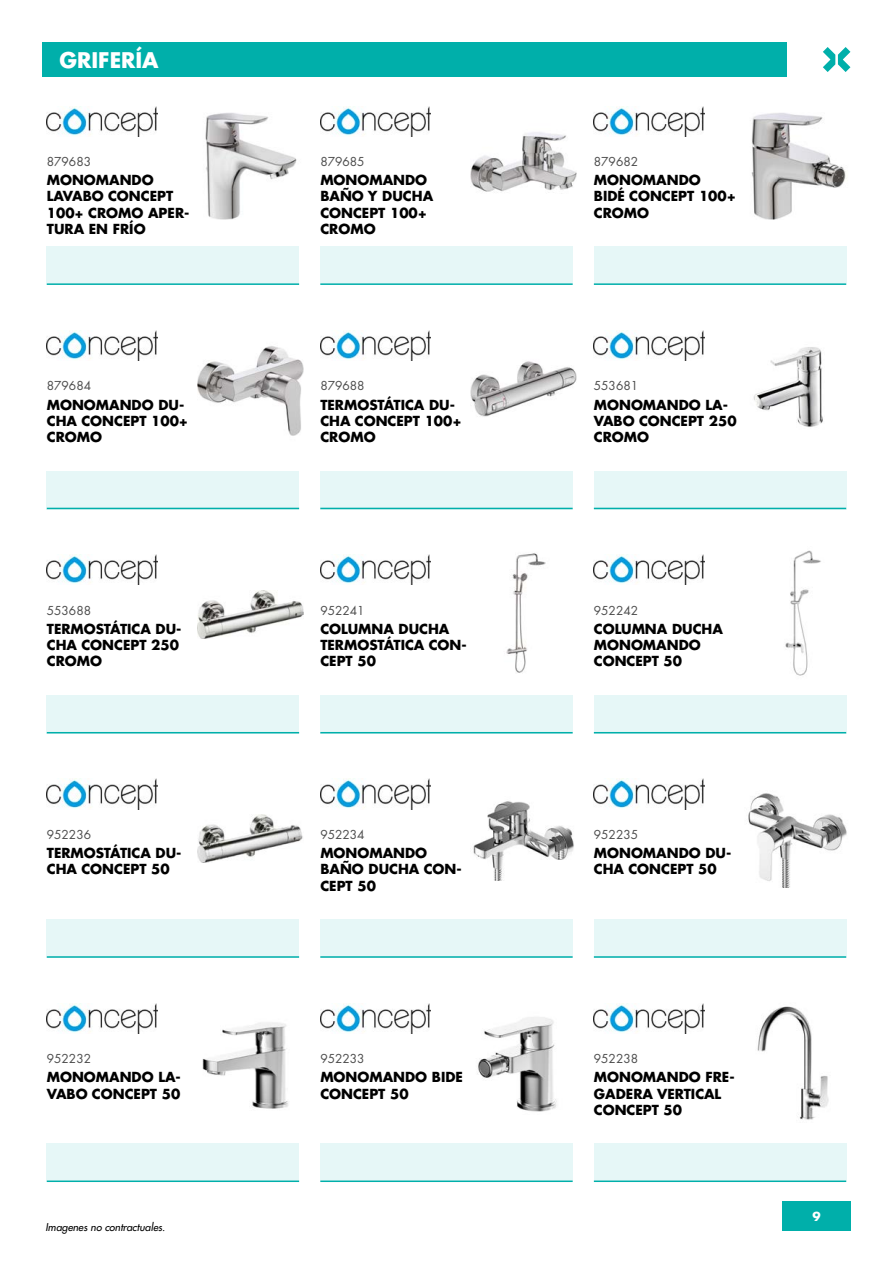
<style>
.page{position:relative;width:893px;height:1263px;background:#fff}
.page>*{position:absolute;margin:0;border:0;box-sizing:border-box;transform-origin:0 0}
.t1{font:700 21px "Futura LT Pro";color:#fff}
.t2{font:700 13.5px/16.2px "Futura LT Pro";color:#000}
.t3{font:12px "Futura LT Pro";color:#4d4d4d}
.t4{font:700 12px "Futura LT Pro";color:#fff}
.t5{font:italic 500 10.5px "Futura LT Pro";color:#000}
</style>
<div class="page">
<div style="left:782px;top:1201px;width:68px;height:30px;background:#00afaa"></div>
<svg style="left:823px;top:47px;width:27px;height:25px"></svg>
<div style="left:43px;top:43px;width:744px;height:34px;background:#00afaa"></div>
<div style="left:47px;top:247px;width:252px;height:38px;background:#e6f7f7"></div>
<img style="left:47px;top:106px;width:110px;height:30px">
<img style="left:205px;top:113px;width:92px;height:106px">
<hr style="left:47px;top:283px;width:252px;height:2px;background:#00afaa">
<div style="left:320px;top:247px;width:253px;height:38px;background:#e6f7f7"></div>
<img style="left:320px;top:106px;width:111px;height:30px">
<img style="left:471px;top:132px;width:106px;height:60px">
<hr style="left:320px;top:283px;width:253px;height:2px;background:#00afaa">
<div style="left:594px;top:247px;width:252px;height:38px;background:#e6f7f7"></div>
<img style="left:594px;top:106px;width:110px;height:30px">
<img style="left:751px;top:113px;width:96px;height:106px">
<hr style="left:594px;top:283px;width:252px;height:2px;background:#00afaa">
<div style="left:47px;top:471px;width:252px;height:38px;background:#e6f7f7"></div>
<img style="left:47px;top:330px;width:110px;height:31px">
<img style="left:197px;top:346px;width:106px;height:90px">
<hr style="left:47px;top:508px;width:252px;height:1px;background:#00afaa">
<div style="left:320px;top:471px;width:253px;height:38px;background:#e6f7f7"></div>
<img style="left:320px;top:330px;width:111px;height:31px">
<img style="left:471px;top:361px;width:106px;height:56px">
<hr style="left:320px;top:508px;width:253px;height:1px;background:#00afaa">
<div style="left:594px;top:471px;width:252px;height:38px;background:#e6f7f7"></div>
<img style="left:594px;top:330px;width:110px;height:31px">
<img style="left:753px;top:347px;width:70px;height:80px">
<hr style="left:594px;top:508px;width:252px;height:1px;background:#00afaa">
<div style="left:47px;top:695px;width:252px;height:38px;background:#e6f7f7"></div>
<img style="left:47px;top:555px;width:110px;height:30px">
<img style="left:197px;top:590px;width:106px;height:48px">
<hr style="left:47px;top:732px;width:252px;height:1px;background:#00afaa">
<div style="left:320px;top:695px;width:253px;height:38px;background:#e6f7f7"></div>
<img style="left:320px;top:555px;width:111px;height:30px">
<img style="left:506px;top:553px;width:40px;height:120px">
<hr style="left:320px;top:732px;width:253px;height:1px;background:#00afaa">
<div style="left:594px;top:695px;width:252px;height:38px;background:#e6f7f7"></div>
<img style="left:594px;top:555px;width:110px;height:30px">
<img style="left:785px;top:550px;width:36px;height:126px">
<hr style="left:594px;top:732px;width:252px;height:1px;background:#00afaa">
<div style="left:47px;top:919px;width:252px;height:39px;background:#e6f7f7"></div>
<img style="left:47px;top:779px;width:110px;height:30px">
<img style="left:197px;top:815px;width:106px;height:48px">
<hr style="left:47px;top:956px;width:252px;height:2px;background:#00afaa">
<div style="left:320px;top:919px;width:253px;height:39px;background:#e6f7f7"></div>
<img style="left:320px;top:779px;width:111px;height:30px">
<img style="left:473px;top:801px;width:101px;height:79px">
<hr style="left:320px;top:956px;width:253px;height:2px;background:#00afaa">
<div style="left:594px;top:919px;width:252px;height:39px;background:#e6f7f7"></div>
<img style="left:594px;top:779px;width:110px;height:30px">
<img style="left:748px;top:793px;width:99px;height:94px">
<hr style="left:594px;top:956px;width:252px;height:2px;background:#00afaa">
<div style="left:47px;top:1144px;width:252px;height:38px;background:#e6f7f7"></div>
<img style="left:47px;top:1003px;width:110px;height:30px">
<img style="left:202px;top:1022px;width:86px;height:87px">
<hr style="left:47px;top:1180px;width:252px;height:2px;background:#00afaa">
<div style="left:320px;top:1144px;width:253px;height:38px;background:#e6f7f7"></div>
<img style="left:320px;top:1003px;width:111px;height:30px">
<img style="left:477px;top:1017px;width:80px;height:95px">
<hr style="left:320px;top:1180px;width:253px;height:2px;background:#00afaa">
<div style="left:594px;top:1144px;width:252px;height:38px;background:#e6f7f7"></div>
<img style="left:594px;top:1003px;width:110px;height:30px">
<img style="left:757px;top:1006px;width:72px;height:114px">
<hr style="left:594px;top:1180px;width:252px;height:2px;background:#00afaa">
<h1 class="t1" style="left:60px;top:44px;width:101px">GRIFERÍA</h1>
<p class="t3" style="left:47px;top:153px;width:46px">879683</p>
<p class="t2" style="left:47px;top:172px;width:144px">MONOMANDO<br>LAVABO CONCEPT<br>100+ CROMO APER-<br>TURA EN FRÍO</p>
<p class="t3" style="left:47px;top:378px;width:46px">879684</p>
<p class="t2" style="left:47px;top:396px;width:143px">MONOMANDO DU-<br>CHA CONCEPT 100+<br>CROMO</p>
<p class="t3" style="left:47px;top:602px;width:46px">553688</p>
<p class="t2" style="left:47px;top:620px;width:136px">TERMOSTÁTICA DU-<br>CHA CONCEPT 250<br>CROMO</p>
<p class="t3" style="left:47px;top:826px;width:46px">952236</p>
<p class="t2" style="left:47px;top:844px;width:136px">TERMOSTÁTICA DU-<br>CHA CONCEPT 50</p>
<p class="t3" style="left:47px;top:1050px;width:46px">952232</p>
<p class="t2" style="left:47px;top:1069px;width:136px">MONOMANDO LA-<br>VABO CONCEPT 50</p>
<p class="t5" style="left:46px;top:1219px;width:121px">Imagenes no contractuales.</p>
<p class="t3" style="left:320px;top:153px;width:46px">879685</p>
<p class="t2" style="left:320px;top:172px;width:114px">MONOMANDO<br>BAÑO Y DUCHA<br>CONCEPT 100+<br>CROMO</p>
<p class="t3" style="left:320px;top:378px;width:46px">879688</p>
<p class="t2" style="left:320px;top:396px;width:143px">TERMOSTÁTICA DU-<br>CHA CONCEPT 100+<br>CROMO</p>
<p class="t3" style="left:320px;top:602px;width:46px">952241</p>
<p class="t2" style="left:320px;top:620px;width:148px">COLUMNA DUCHA<br>TERMOSTÁTICA CON-<br>CEPT 50</p>
<p class="t3" style="left:320px;top:826px;width:46px">952234</p>
<p class="t2" style="left:320px;top:844px;width:143px">MONOMANDO<br>BAÑO DUCHA CON-<br>CEPT 50</p>
<p class="t3" style="left:320px;top:1050px;width:46px">952233</p>
<p class="t2" style="left:320px;top:1069px;width:144px">MONOMANDO BIDE<br>CONCEPT 50</p>
<p class="t3" style="left:594px;top:153px;width:46px">879682</p>
<p class="t2" style="left:594px;top:172px;width:144px">MONOMANDO<br>BIDÉ CONCEPT 100+<br>CROMO</p>
<p class="t3" style="left:594px;top:378px;width:46px">553681</p>
<p class="t2" style="left:594px;top:396px;width:144px">MONOMANDO LA-<br>VABO CONCEPT 250<br>CROMO</p>
<p class="t3" style="left:594px;top:602px;width:46px">952242</p>
<p class="t2" style="left:594px;top:620px;width:131px">COLUMNA DUCHA<br>MONOMANDO<br>CONCEPT 50</p>
<p class="t3" style="left:594px;top:826px;width:46px">952235</p>
<p class="t2" style="left:594px;top:844px;width:139px">MONOMANDO DU-<br>CHA CONCEPT 50</p>
<p class="t3" style="left:594px;top:1050px;width:46px">952238</p>
<p class="t2" style="left:594px;top:1069px;width:142px">MONOMANDO FRE-<br>GADERA VERTICAL<br>CONCEPT 50</p>
<p class="t4" style="left:812px;top:1207px;width:10px">9</p>
</div>
